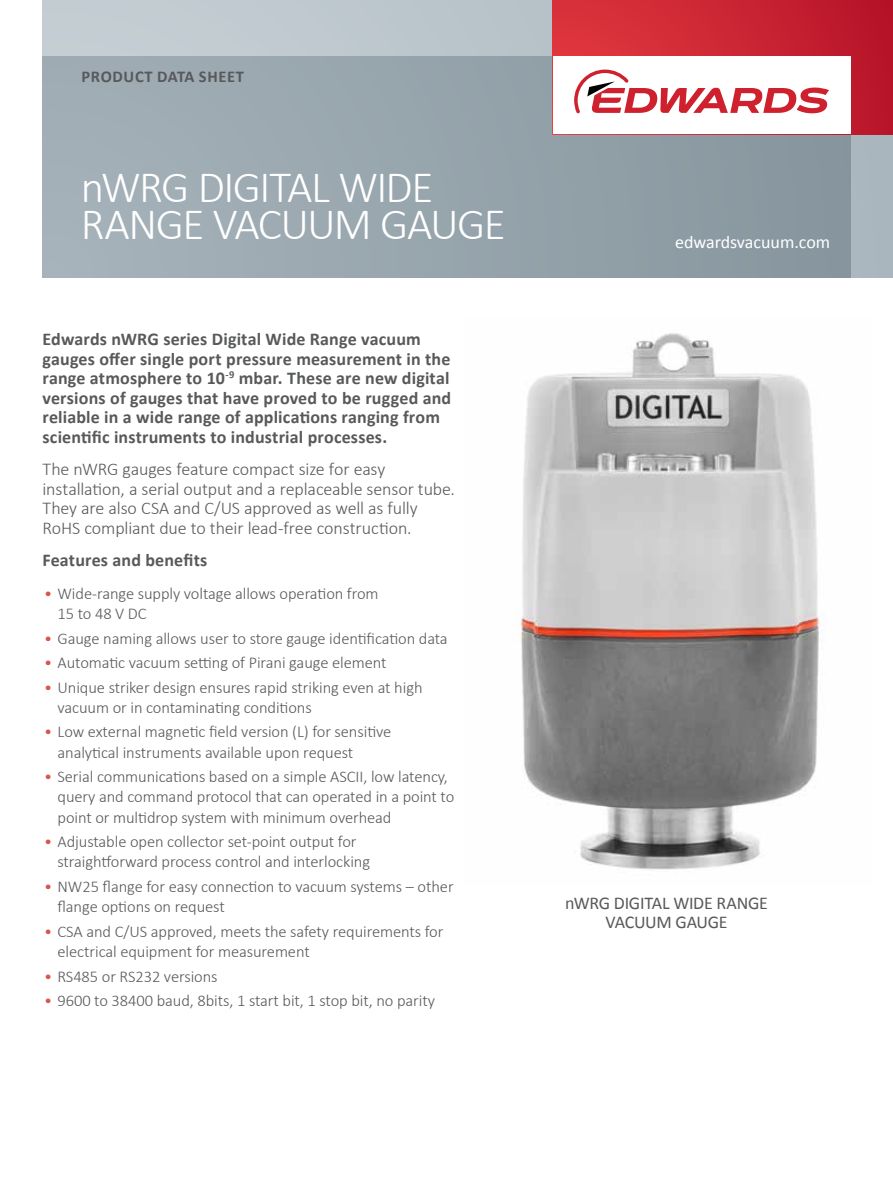
<style>
.page{position:relative;width:893px;height:1191px;background:#fff}
.page>*{position:absolute;margin:0;border:0;box-sizing:border-box;transform-origin:0 0}
.t1{font:300 45px/37.5px "Calibri";letter-spacing:-.035em;color:#fff}
.t2{font:700 18px/19.5px "Calibri";letter-spacing:.01em;color:#58595b}
.t3{font:300 18px/19.5px "Calibri";letter-spacing:-.01em;color:#58595b}
.t4{font:18px/19.5px "Calibri";letter-spacing:-.02em;color:#58595b;text-align:center}
.t5{font:18px "Calibri";color:#fff}
.t6{font:300 16.5px/20.2px "Calibri";letter-spacing:-.005em;color:#58595b}
.t7{font:700 16.5px "Calibri";letter-spacing:.04em;color:#58595b}
.s1{color:#d75649}
</style>
<div class="page">
<svg style="left:43px;top:0;width:850px;height:278px;background:#bac4ca"></svg>
<div style="left:43px;top:57px;width:807px;height:221px;background:linear-gradient(to right,#a5b2b9,#87959e)"></div>
<svg style="left:553px;top:0;width:340px;height:134px;background:#c92736"></svg>
<div style="left:553px;top:57px;width:297px;height:77px;background:#fff"></div>
<svg style="left:574px;top:70px;width:255px;height:43px"></svg>
<img style="left:519px;top:333px;width:305px;height:537px">
<p class="t7" style="left:82px;top:66px;width:164px">PRODUCT DATA SHEET</p>
<h1 class="t1" style="left:81px;top:167px;width:426px">nWRG DIGITAL WIDE<br>RANGE VACUUM GAUGE</h1>
<p class="t2" style="left:43px;top:329px;width:410px">Edwards nWRG series Digital Wide Range vacuum gauges offer single port pressure measurement in the range atmosphere to 10<sup>-9</sup> mbar. These are new digital versions of gauges that have proved to be rugged and reliable in a wide range of applications ranging from scientific instruments to industrial processes.</p>
<p class="t3" style="left:43px;top:459px;width:414px">The nWRG gauges feature compact size for easy installation, a serial output and a replaceable sensor tube.<br>They are also CSA and C/US approved as well as fully RoHS compliant due to their lead-free construction.</p>
<p class="t2" style="left:43px;top:550px;width:166px">Features and benefits</p>
<p class="t6" style="left:58px;top:583px;width:323px;text-indent:-13px"><span class="s1">•</span> Wide-range supply voltage allows operation from<br>15 to 48 V DC</p>
<p class="t6" style="left:44px;top:628px;width:405px"><span class="s1">•</span> Gauge naming allows user to store gauge identification data</p>
<p class="t6" style="left:44px;top:652px;width:344px"><span class="s1">•</span> Automatic vacuum setting of Pirani gauge element</p>
<p class="t6" style="left:58px;top:677px;width:367px;text-indent:-13px"><span class="s1">•</span> Unique striker design ensures rapid striking even at high vacuum or in contaminating conditions</p>
<p class="t6" style="left:58px;top:721px;width:335px;text-indent:-13px"><span class="s1">•</span> Low external magnetic field version (L) for sensitive analytical instruments available upon request</p>
<p class="t6" style="left:58px;top:766px;width:398px;text-indent:-13px"><span class="s1">•</span> Serial communications based on a simple ASCII, low latency, query and command protocol that can operated in a point to point or multidrop system with minimum overhead</p>
<p class="t6" style="left:58px;top:831px;width:314px;text-indent:-13px"><span class="s1">•</span> Adjustable open collector set-point output for straightforward process control and interlocking</p>
<p class="t6" style="left:58px;top:876px;width:398px;text-indent:-13px"><span class="s1">•</span> NW25 flange for easy connection to vacuum systems – other flange options on request</p>
<p class="t6" style="left:58px;top:921px;width:387px;text-indent:-13px"><span class="s1">•</span> CSA and C/US approved, meets the safety requirements for electrical equipment for measurement</p>
<p class="t6" style="left:44px;top:965px;width:175px"><span class="s1">•</span> RS485 or RS232 versions</p>
<p class="t6" style="left:44px;top:990px;width:392px"><span class="s1">•</span> 9600 to 38400 baud, 8bits, 1 start bit, 1 stop bit, no parity</p>
<p class="t5" style="left:675px;top:231px;width:157px">edwardsvacuum.com</p>
<p class="t4" style="left:565px;top:893px;width:204px">nWRG DIGITAL WIDE RANGE<br>VACUUM GAUGE</p>
</div>
